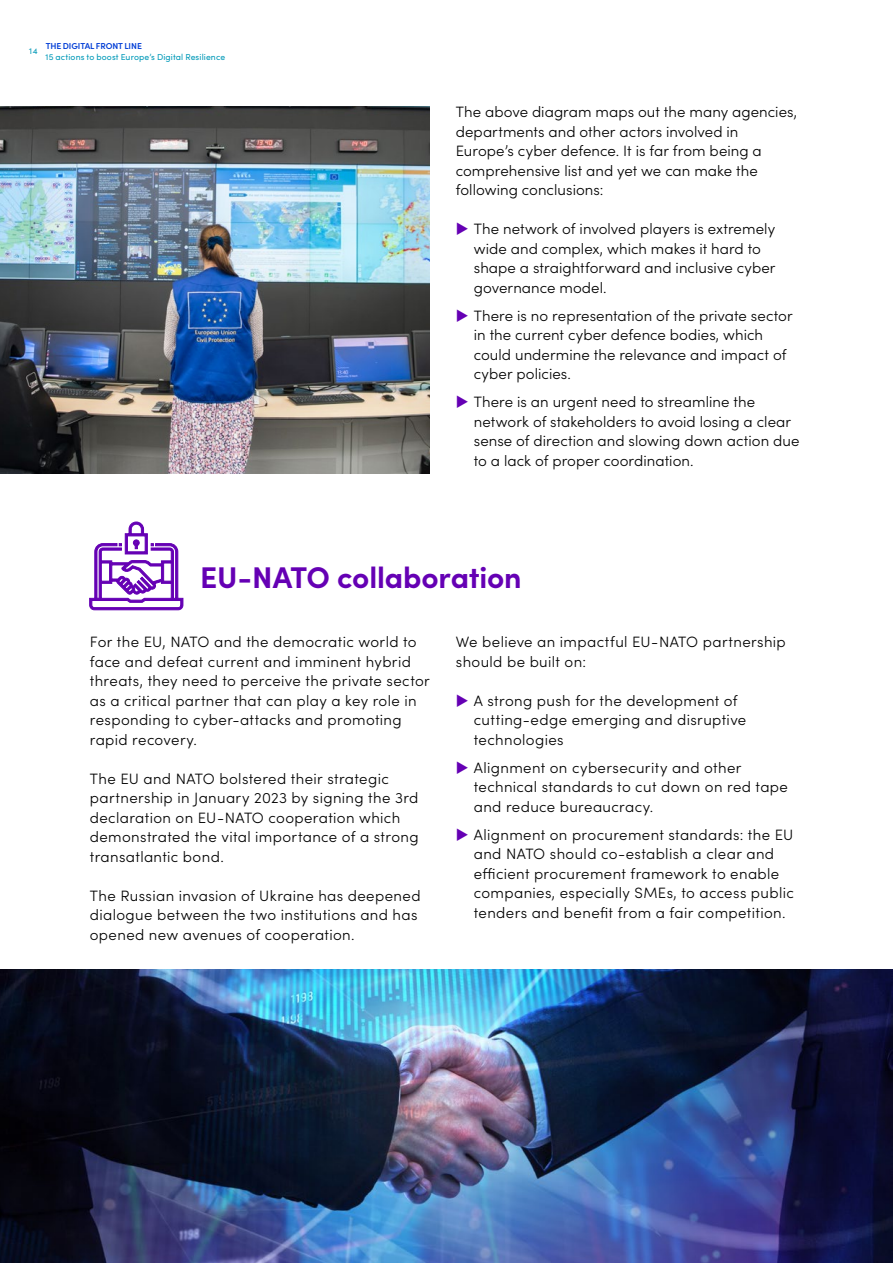
<style>
.page{position:relative;width:893px;height:1263px;background:#fff}
.page>*{position:absolute;margin:0;border:0;box-sizing:border-box;transform-origin:0 0}
.t1{font:700 30px "Sofia Pro";letter-spacing:-.005em;color:#6500b4}
.t2{font:300 15px/19.5px "Sofia Pro";letter-spacing:.02em;color:#000}
.t3{font:8.7px "Sofia Pro";letter-spacing:.015em;color:#0099b8}
.t4{font:600 8.7px "Sofia Pro";letter-spacing:-.005em;color:#003dd6}
.t5{font:8.7px "Sofia Pro";color:#0098b7}
.s1{color:#6500b4}
</style>
<div class="page">
<img style="left:0;top:106px;width:429px;height:367px">
<img style="left:0;top:969px;width:893px;height:294px">
<svg style="left:89px;top:521px;width:95px;height:89px"></svg>
<p class="t5" style="left:29px;top:45px;width:10px">14</p>
<p class="t4" style="left:46px;top:39px;width:98px">THE DIGITAL FRONT LINE</p>
<p class="t3" style="left:46px;top:51px;width:181px">15 actions to boost Europe’s Digital Resilience</p>
<p class="t2" style="left:456px;top:101px;width:343px">The above diagram maps out the many agencies, departments and other actors involved in Europe’s cyber defence. It is far from being a comprehensive list and yet we can make the following conclusions:</p>
<p class="t2" style="left:474px;top:218px;width:303px;text-indent:-18px"><span class="s1">◆</span> The network of involved players is extremely wide and complex, which makes it hard to shape a straightforward and inclusive cyber governance model.</p>
<p class="t2" style="left:474px;top:305px;width:320px;text-indent:-18px"><span class="s1">◆</span> There is no representation of the private sector in the current cyber defence bodies, which could undermine the relevance and impact of cyber policies.</p>
<p class="t2" style="left:474px;top:391px;width:327px;text-indent:-18px"><span class="s1">◆</span> There is an urgent need to streamline the network of stakeholders to avoid losing a clear sense of direction and slowing down action due to a lack of proper coordination.</p>
<h1 class="t1" style="left:200px;top:555px;width:323px">EU-NATO collaboration</h1>
<p class="t2" style="left:90px;top:631px;width:342px">For the EU, NATO and the democratic world to face and defeat current and imminent hybrid threats, they need to perceive the private sector as a critical partner that can play a key role in responding to cyber-attacks and promoting rapid recovery.</p>
<p class="t2" style="left:90px;top:768px;width:330px">The EU and NATO bolstered their strategic partnership in January 2023 by signing the 3rd declaration on EU-NATO cooperation which demonstrated the vital importance of a strong transatlantic bond.</p>
<p class="t2" style="left:90px;top:885px;width:332px">The Russian invasion of Ukraine has deepened dialogue between the two institutions and has opened new avenues of cooperation.</p>
<p class="t2" style="left:456px;top:631px;width:332px">We believe an impactful EU-NATO partnership should be built on:</p>
<p class="t2" style="left:474px;top:690px;width:274px;text-indent:-18px"><span class="s1">◆</span> A strong push for the development of cutting-edge emerging and disruptive technologies</p>
<p class="t2" style="left:474px;top:757px;width:316px;text-indent:-18px"><span class="s1">◆</span> Alignment on cybersecurity and other technical standards to cut down on red tape and reduce bureaucracy.</p>
<p class="t2" style="left:474px;top:824px;width:322px;text-indent:-18px"><span class="s1">◆</span> Alignment on procurement standards: the EU and NATO should co-establish a clear and efficient procurement framework to enable companies, especially SMEs, to access public tenders and benefit from a fair competition.</p>
</div>
